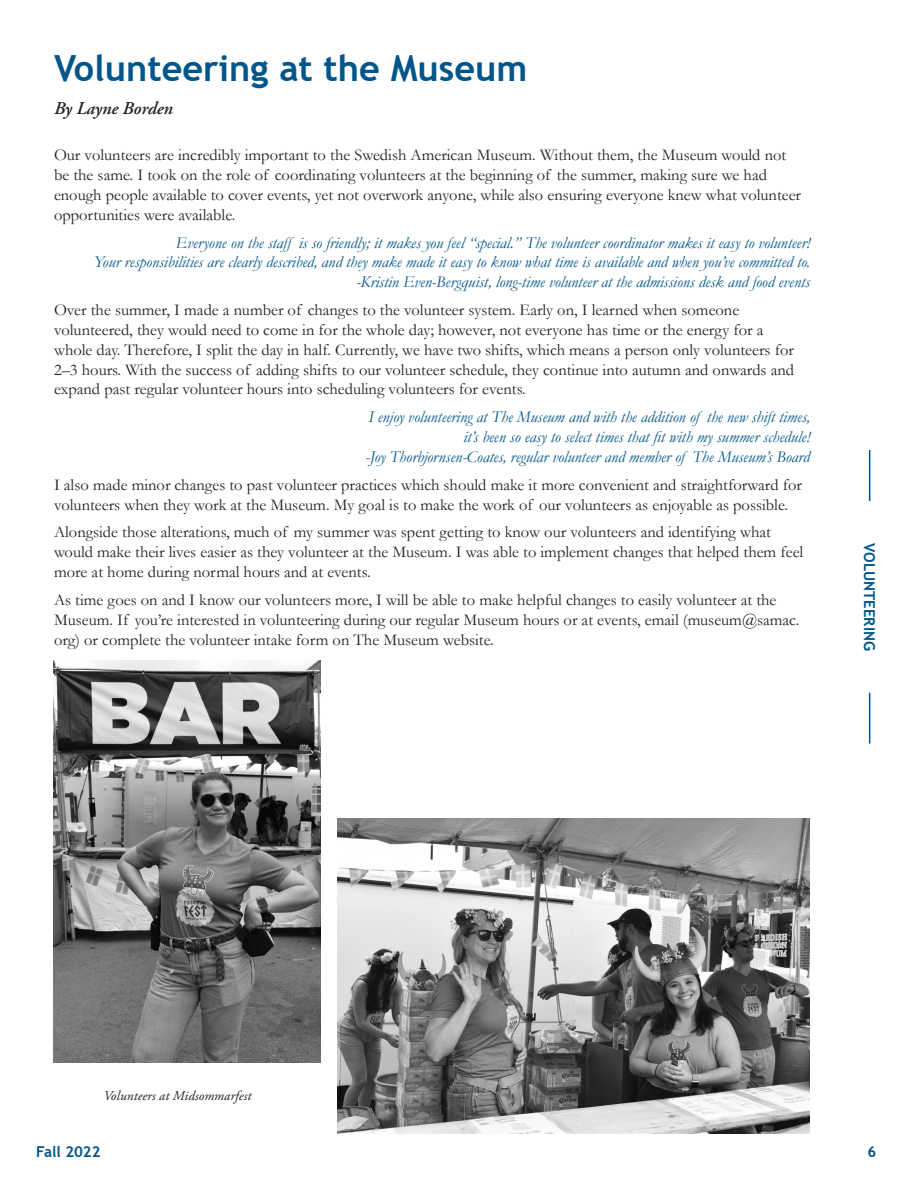
<style>
.page{position:relative;width:918px;height:1188px;background:#fff}
.page>*{position:absolute;margin:0;border:0;box-sizing:border-box;transform-origin:0 0}
.t1{font:700 36px "Trebuchet MS";color:#00558a}
.Byline{font:italic 600 18px "Adobe Garamond Pro";color:#231f20}
.Byline-2{font:16.5px/19.8px "Garamond";color:#231f20}
.Byline-3{font:italic 16.5px/19.8px "Garamond";color:#00558a;text-align:right}
.TOC_Bold{font:700 15px "Trebuchet MS";color:#00558a}
.Captions{font:italic 13.5px "Adobe Garamond Pro";letter-spacing:.01em;color:#231f20}
</style>
<div class="page">
<hr style="left:869px;top:450px;width:1px;height:51px;background:#00558a">
<hr style="left:869px;top:693px;width:1px;height:51px;background:#00558a">
<img style="left:338px;top:818px;width:472px;height:315px">
<img style="left:53px;top:661px;width:268px;height:402px">
<p class="t1" style="left:54px;top:45px;width:475px">Volunteering at the Museum</p>
<p class="Byline" style="left:54px;top:97px;width:120px">By Layne Borden</p>
<p class="Byline-2" style="left:54px;top:145px;width:749px">Our volunteers are incredibly important to the Swedish American Museum. Without them, the Museum would not be the same. I took on the role of coordinating volunteers at the beginning of the summer, making sure we had enough people available to cover events, yet not overwork anyone, while also ensuring everyone knew what volunteer opportunities were available.</p>
<p class="Byline-3" style="left:94px;top:232px;width:718px">Everyone on the staff is so friendly; it makes you feel “special.” The volunteer coordinator makes it easy to volunteer!<br>Your responsibilities are clearly described, and they make made it easy to know what time is available and when you’ve committed to. -Kristin Even-Bergquist, long-time volunteer at the admissions desk and food events</p>
<p class="Byline-2" style="left:54px;top:300px;width:742px">Over the summer, I made a number of changes to the volunteer system. Early on, I learned when someone volunteered, they would need to come in for the whole day; however, not everyone has time or the energy for a whole day. Therefore, I split the day in half. Currently, we have two shifts, which means a person only volunteers for 2–3 hours. With the success of adding shifts to our volunteer schedule, they continue into autumn and onwards and expand past regular volunteer hours into scheduling volunteers for events.</p>
<p class="Byline-3" style="left:365px;top:407px;width:446px">I enjoy volunteering at The Museum and with the addition of the new shift times, it’s been so easy to select times that fit with my summer schedule!<br>-Joy Thorbjornsen-Coates, regular volunteer and member of The Museum’s Board</p>
<p class="Byline-2" style="left:54px;top:474px;width:749px">I also made minor changes to past volunteer practices which should make it more convenient and straightforward for volunteers when they work at the Museum. My goal is to make the work of our volunteers as enjoyable as possible.</p>
<p class="Byline-2" style="left:54px;top:522px;width:751px">Alongside those alterations, much of my summer was spent getting to know our volunteers and identifying what would make their lives easier as they volunteer at the Museum. I was able to implement changes that helped them feel more at home during normal hours and at events.</p>
<p class="Byline-2" style="left:54px;top:589px;width:747px">As time goes on and I know our volunteers more, I will be able to make helpful changes to easily volunteer at the<br>Museum. If you’re interested in volunteering during our regular Museum hours or at events, email (museum@samac. org) or complete the volunteer intake form on The Museum website.</p>
<p class="TOC_Bold" style="left:879px;top:543px;width:109px;rotate:90deg">VOLUNTEERING</p>
<p class="Captions" style="left:104px;top:1087px;width:149px">Volunteers at Midsommarfest</p>
<p class="TOC_Bold" style="left:36px;top:1142px;width:66px">Fall 2022</p>
<p class="TOC_Bold" style="left:867px;top:1142px;width:10px">6</p>
</div>
